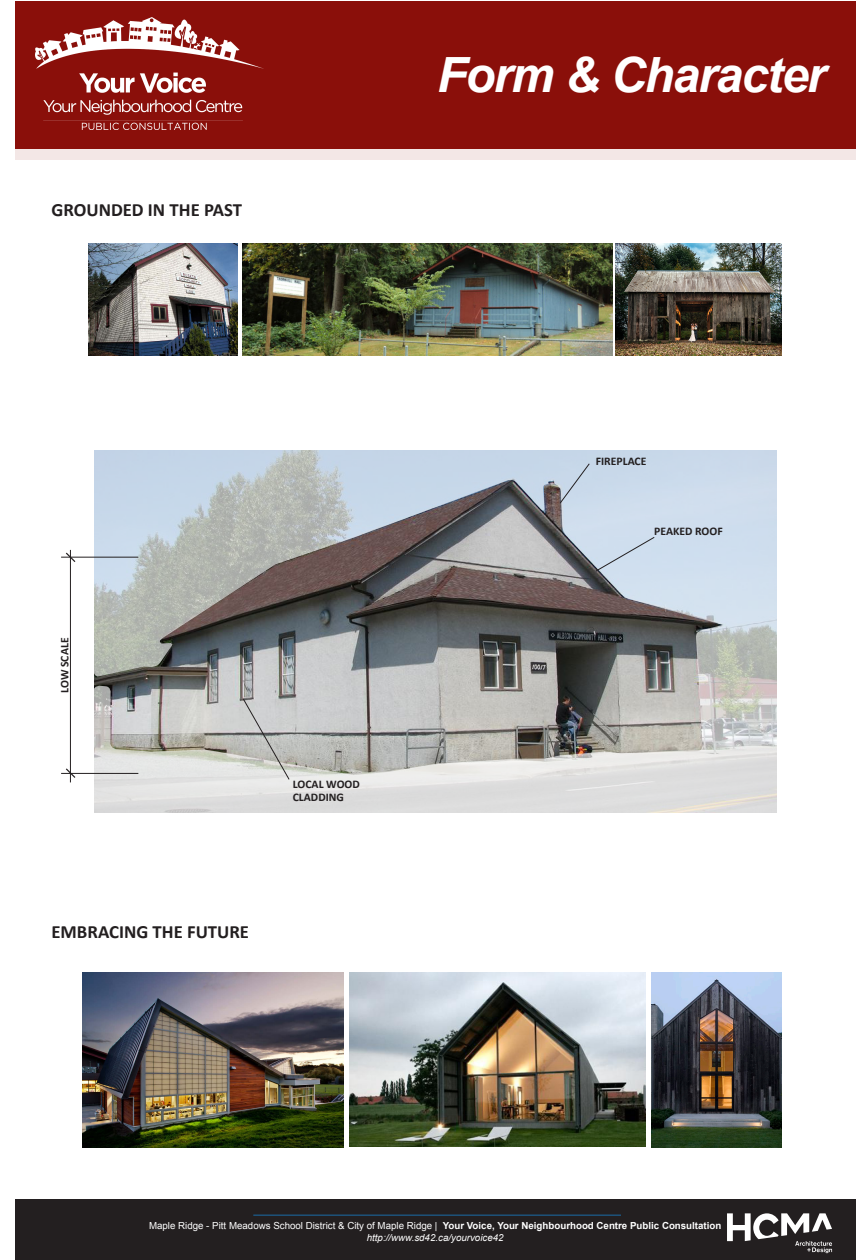
<style>
.page{position:relative;width:864px;height:1260px;background:#fff}
.page>*{position:absolute;margin:0;border:0;box-sizing:border-box;transform-origin:0 0}
.t1{font:italic 700 48.65px "Arial";letter-spacing:-.03em;color:#fff}
.t2{font:700 18.75px "Calibri";color:#231f20}
.t3{font:700 11.65px/12.7px "Calibri";color:#231f20}
.t4{font:9.75px/11.7px "Arial";color:#fff;text-align:center}
.s1{font-weight:700}
.s2{font-style:italic}
</style>
<div class="page">
<div style="left:15px;top:1199px;width:840px;height:61px;background:#231f20"></div>
<div style="left:15px;top:10px;width:840px;height:150px;background:#f3e7e6"></div>
<div style="left:15px;top:1px;width:840px;height:148px;background:#8a0f0a"></div>
<hr style="left:253px;top:1215px;width:368px;height:1px;background:#1a6ba7">
<img style="left:35px;top:18px;width:228px;height:112px">
<svg style="left:727px;top:1213px;width:105px;height:40px"></svg>
<img style="left:89px;top:244px;width:149px;height:112px">
<img style="left:243px;top:244px;width:369px;height:112px">
<img style="left:615px;top:244px;width:167px;height:112px">
<img style="left:82px;top:973px;width:262px;height:174px">
<img style="left:350px;top:973px;width:295px;height:173px">
<img style="left:652px;top:973px;width:130px;height:175px">
<svg style="left:69px;top:450px;width:708px;height:363px;background:#adb0b3"></svg>
<svg style="left:559px;top:463px;width:31px;height:41px"></svg>
<svg style="left:595px;top:537px;width:60px;height:35px;background:#c8d7e6"></svg>
<svg style="left:243px;top:698px;width:47px;height:82px;background:#c4c5c3"></svg>
<hr style="left:70px;top:550px;width:1px;height:232px;background:#231f20">
<hr style="left:61px;top:557px;width:77px;height:1px;background:#231f20">
<hr style="left:61px;top:773px;width:77px;height:1px;background:#231f20">
<svg style="left:65px;top:551px;width:12px;height:12px"></svg>
<svg style="left:65px;top:767px;width:12px;height:12px"></svg>
<p class="t2" style="left:51px;top:198px;width:192px">GROUNDED IN THE PAST</p>
<p class="t1" style="left:437px;top:42px;width:390px">Form &amp; Character</p>
<p class="t3" style="left:58px;top:693px;width:57px;rotate:-90deg">LOW SCALE</p>
<p class="t3" style="left:293px;top:778px;width:69px">LOCAL WOOD<br>CLADDING</p>
<p class="t2" style="left:51px;top:920px;width:199px">EMBRACING THE FUTURE</p>
<p class="t3" style="left:596px;top:455px;width:52px">FIREPLACE</p>
<p class="t3" style="left:654px;top:525px;width:70px">PEAKED ROOF</p>
<p class="t4" style="left:149px;top:1220px;width:574px">Maple Ridge - Pitt Meadows School District &amp; City of Maple Ridge | <span class="s1">Your Voice, Your Neighbourhood Centre Public Consultation </span><span class="s2">http://www.sd42.ca/yourvoice42</span></p>
</div>
